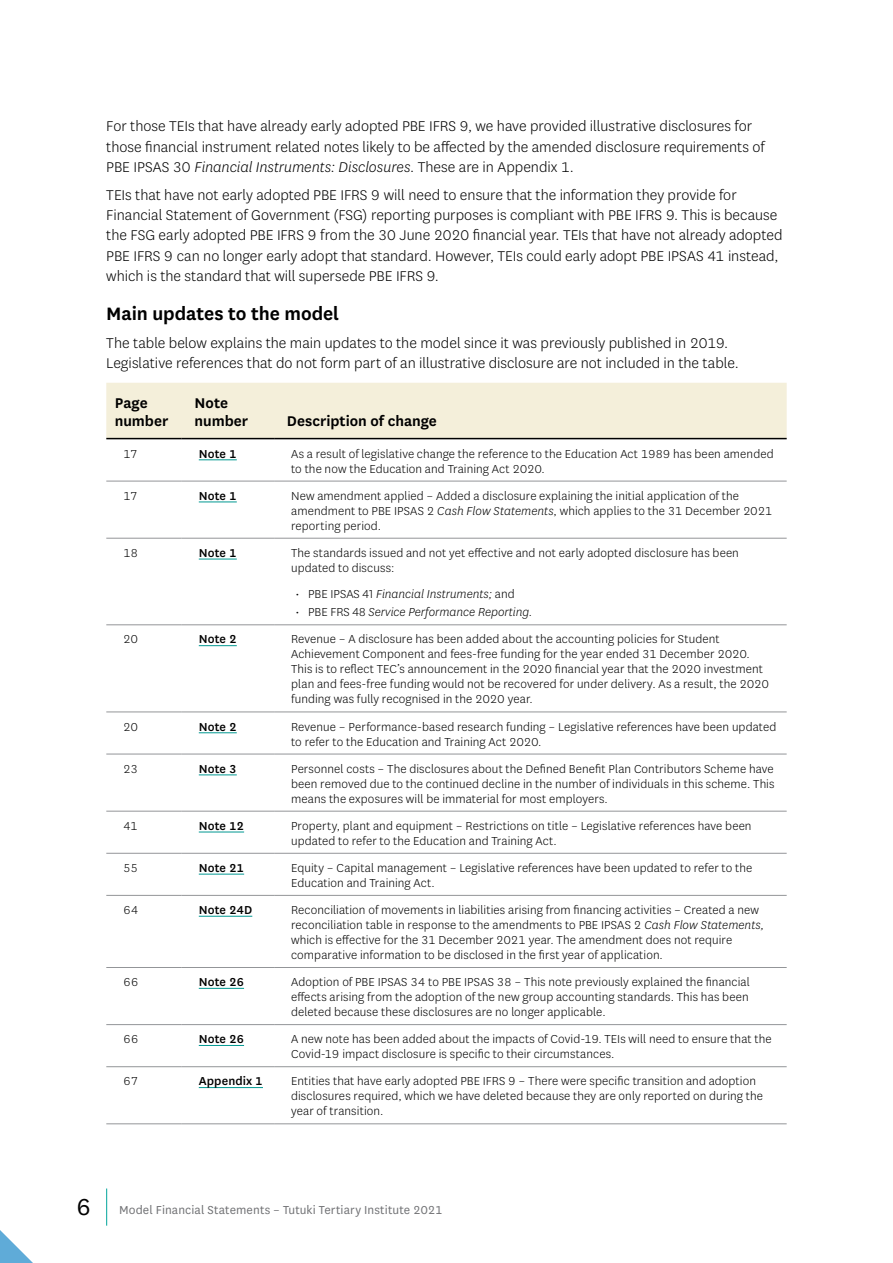
<style>
.page{position:relative;width:893px;height:1263px;background:#fff}
.page>*{position:absolute;margin:0;border:0;box-sizing:border-box;transform-origin:0 0}
.t1{font:600 21px "National";letter-spacing:-.005em;color:#000}
.t2{font:300 16.5px/20.1px "National";color:#000}
.t3{font:600 16.5px/18px "National";color:#000}
.t4{font:300 13.5px/15px "National";letter-spacing:.01em;color:#000}
.t5{font:italic 300 13.5px "National";color:#000}
.t6{font:500 13.5px "National";letter-spacing:.005em;color:#000}
.t7{font:13.5px "National";letter-spacing:.01em;color:#717275}
.s1{font-style:italic}
.s2{font-style:normal}
.s3{font-size:27px;color:#000}
</style>
<div class="page">
<div style="left:106px;top:383px;width:681px;height:55px;background:#f4efda"></div>
<hr style="left:106px;top:481px;width:76px;height:1px;background:#939598">
<hr style="left:182px;top:481px;width:92px;height:1px;background:#939598">
<hr style="left:274px;top:481px;width:513px;height:1px;background:#939598">
<hr style="left:106px;top:538px;width:76px;height:1px;background:#939598">
<hr style="left:182px;top:538px;width:92px;height:1px;background:#939598">
<hr style="left:274px;top:538px;width:513px;height:1px;background:#939598">
<hr style="left:106px;top:624px;width:76px;height:1px;background:#939598">
<hr style="left:182px;top:624px;width:92px;height:1px;background:#939598">
<hr style="left:274px;top:624px;width:513px;height:1px;background:#939598">
<hr style="left:106px;top:711px;width:76px;height:1px;background:#939598">
<hr style="left:182px;top:711px;width:92px;height:1px;background:#939598">
<hr style="left:274px;top:711px;width:513px;height:1px;background:#939598">
<hr style="left:106px;top:754px;width:76px;height:1px;background:#939598">
<hr style="left:182px;top:754px;width:92px;height:1px;background:#939598">
<hr style="left:274px;top:754px;width:513px;height:1px;background:#939598">
<hr style="left:106px;top:811px;width:76px;height:1px;background:#939598">
<hr style="left:182px;top:811px;width:92px;height:1px;background:#939598">
<hr style="left:274px;top:811px;width:513px;height:1px;background:#939598">
<hr style="left:106px;top:853px;width:76px;height:1px;background:#939598">
<hr style="left:182px;top:853px;width:92px;height:1px;background:#939598">
<hr style="left:274px;top:853px;width:513px;height:1px;background:#939598">
<hr style="left:106px;top:895px;width:76px;height:1px;background:#939598">
<hr style="left:182px;top:895px;width:92px;height:1px;background:#939598">
<hr style="left:274px;top:895px;width:513px;height:1px;background:#939598">
<hr style="left:106px;top:967px;width:76px;height:1px;background:#939598">
<hr style="left:182px;top:967px;width:92px;height:1px;background:#939598">
<hr style="left:274px;top:967px;width:513px;height:1px;background:#939598">
<hr style="left:106px;top:1024px;width:76px;height:1px;background:#939598">
<hr style="left:182px;top:1024px;width:92px;height:1px;background:#939598">
<hr style="left:274px;top:1024px;width:513px;height:1px;background:#939598">
<hr style="left:106px;top:1066px;width:76px;height:1px;background:#939598">
<hr style="left:182px;top:1066px;width:92px;height:1px;background:#939598">
<hr style="left:274px;top:1066px;width:513px;height:1px;background:#939598">
<hr style="left:106px;top:438px;width:76px;height:1px;background:#000">
<hr style="left:182px;top:438px;width:92px;height:1px;background:#000">
<hr style="left:274px;top:438px;width:513px;height:1px;background:#000">
<hr style="left:106px;top:1123px;width:76px;height:1px;background:#939598">
<hr style="left:182px;top:1123px;width:92px;height:1px;background:#939598">
<hr style="left:274px;top:1123px;width:513px;height:1px;background:#939598">
<hr style="left:199px;top:459px;width:38px;height:1px;background:#009891">
<hr style="left:199px;top:502px;width:38px;height:1px;background:#009891">
<hr style="left:199px;top:559px;width:38px;height:1px;background:#009891">
<hr style="left:199px;top:645px;width:38px;height:1px;background:#009891">
<hr style="left:199px;top:732px;width:38px;height:1px;background:#009891">
<hr style="left:199px;top:774px;width:38px;height:1px;background:#009891">
<hr style="left:199px;top:832px;width:45px;height:1px;background:#009891">
<hr style="left:199px;top:874px;width:45px;height:1px;background:#009891">
<hr style="left:199px;top:916px;width:53px;height:1px;background:#009891">
<hr style="left:199px;top:988px;width:45px;height:1px;background:#009891">
<hr style="left:199px;top:1045px;width:45px;height:1px;background:#009891">
<hr style="left:199px;top:1087px;width:64px;height:1px;background:#009891">
<hr style="left:106px;top:1188px;width:1px;height:38px;background:#00a49a">
<svg style="left:0;top:1230px;width:33px;height:33px"></svg>
<p class="t2" style="left:106px;top:116px;width:660px">For those TEIs that have already early adopted PBE IFRS 9, we have provided illustrative disclosures for those financial instrument related notes likely to be affected by the amended disclosure requirements of<br>PBE IPSAS 30 <span class="s1">Financial Instruments: Disclosures</span>. These are in Appendix 1.</p>
<p class="t2" style="left:106px;top:185px;width:678px">TEIs that have not early adopted PBE IFRS 9 will need to ensure that the information they provide for Financial Statement of Government (FSG) reporting purposes is compliant with PBE IFRS 9. This is because the FSG early adopted PBE IFRS 9 from the 30 June 2020 financial year. TEIs that have not already adopted PBE IFRS 9 can no longer early adopt that standard. However, TEIs could early adopt PBE IPSAS 41 instead, which is the standard that will supersede PBE IFRS 9.</p>
<h1 class="t1" style="left:106px;top:299px;width:234px">Main updates to the model</h1>
<p class="t2" style="left:106px;top:333px;width:634px">The table below explains the main updates to the model since it was previously published in 2019.<br>Legislative references that do not form part of an illustrative disclosure are not included in the table.</p>
<p class="t3" style="left:115px;top:393px;width:55px">Page number</p>
<p class="t3" style="left:195px;top:393px;width:55px">Note number</p>
<p class="t3" style="left:287px;top:411px;width:151px">Description of change</p>
<p class="t4" style="left:123px;top:445px;width:16px">17</p>
<p class="t6" style="left:199px;top:444px;width:39px">Note 1</p>
<p class="t4" style="left:291px;top:445px;width:484px">As a result of legislative change the reference to the Education Act 1989 has been amended to the now the Education and Training Act 2020.</p>
<p class="t4" style="left:123px;top:488px;width:16px">17</p>
<p class="t6" style="left:199px;top:486px;width:39px">Note 1</p>
<p class="t4" style="left:291px;top:488px;width:483px">New amendment applied – Added a disclosure explaining the initial application of the amendment to PBE IPSAS 2 <span class="s1">Cash Flow Statements</span>, which applies to the 31 December 2021 reporting period.</p>
<p class="t4" style="left:123px;top:545px;width:16px">18</p>
<p class="t6" style="left:199px;top:543px;width:39px">Note 1</p>
<p class="t4" style="left:291px;top:545px;width:449px">The standards issued and not yet effective and not early adopted disclosure has been updated to discuss:</p>
<p class="t5" style="left:295px;top:586px;width:221px"><span class="s2">• PBE IPSAS 41</span> Financial Instruments; <span class="s2">and</span></p>
<p class="t5" style="left:295px;top:604px;width:238px"><span class="s2">• PBE FRS 48</span> Service Performance Reporting.</p>
<p class="t4" style="left:123px;top:631px;width:17px">20</p>
<p class="t6" style="left:199px;top:630px;width:39px">Note 2</p>
<p class="t4" style="left:291px;top:631px;width:480px">Revenue – A disclosure has been added about the accounting policies for Student Achievement Component and fees-free funding for the year ended 31 December 2020.<br>This is to reflect TEC’s announcement in the 2020 financial year that the 2020 investment plan and fees-free funding would not be recovered for under delivery. As a result, the 2020 funding was fully recognised in the 2020 year.</p>
<p class="t4" style="left:123px;top:718px;width:17px">20</p>
<p class="t6" style="left:199px;top:717px;width:39px">Note 2</p>
<p class="t4" style="left:291px;top:718px;width:487px">Revenue – Performance-based research funding – Legislative references have been updated to refer to the Education and Training Act 2020.</p>
<p class="t4" style="left:123px;top:761px;width:16px">23</p>
<p class="t6" style="left:199px;top:759px;width:39px">Note 3</p>
<p class="t4" style="left:291px;top:761px;width:485px;text-align:justify">Personnel costs – The disclosures about the Defined Benefit Plan Contributors Scheme have been removed due to the continued decline in the number of individuals in this scheme. This means the exposures will be immaterial for most employers.</p>
<p class="t4" style="left:123px;top:818px;width:16px">41</p>
<p class="t6" style="left:199px;top:816px;width:47px">Note 12</p>
<p class="t4" style="left:291px;top:818px;width:462px">Property, plant and equipment – Restrictions on title – Legislative references have been updated to refer to the Education and Training Act.</p>
<p class="t4" style="left:123px;top:860px;width:16px">55</p>
<p class="t6" style="left:199px;top:858px;width:47px">Note 21</p>
<p class="t4" style="left:291px;top:860px;width:463px">Equity – Capital management – Legislative references have been updated to refer to the<br>Education and Training Act.</p>
<p class="t4" style="left:123px;top:902px;width:17px">64</p>
<p class="t6" style="left:199px;top:901px;width:55px">Note 24D</p>
<p class="t4" style="left:291px;top:902px;width:475px">Reconciliation of movements in liabilities arising from financing activities – Created a new reconciliation table in response to the amendments to PBE IPSAS 2 <span class="s1">Cash Flow Statements, </span>which is effective for the 31 December 2021 year. The amendment does not require comparative information to be disclosed in the first year of application.</p>
<p class="t4" style="left:123px;top:974px;width:17px">66</p>
<p class="t6" style="left:199px;top:973px;width:47px">Note 26</p>
<p class="t4" style="left:291px;top:974px;width:460px;text-align:justify">Adoption of PBE IPSAS 34 to PBE IPSAS 38 – This note previously explained the financial effects arising from the adoption of the new group accounting standards. This has been deleted because these disclosures are no longer applicable.</p>
<p class="t4" style="left:123px;top:1031px;width:17px">66</p>
<p class="t6" style="left:199px;top:1030px;width:47px">Note 26</p>
<p class="t4" style="left:291px;top:1031px;width:482px">A new note has been added about the impacts of Covid-19. TEIs will need to ensure that the<br>Covid-19 impact disclosure is specific to their circumstances.</p>
<p class="t4" style="left:123px;top:1073px;width:17px">67</p>
<p class="t6" style="left:199px;top:1072px;width:66px">Appendix 1</p>
<p class="t4" style="left:291px;top:1073px;width:473px">Entities that have early adopted PBE IFRS 9 – There were specific transition and adoption disclosures required, which we have deleted because they are only reported on during the year of transition.</p>
<p class="t7" style="left:77px;top:1200px;width:368px"><span class="s3">6</span> Model Financial Statements – Tutuki Tertiary Institute 2021</p>
</div>
